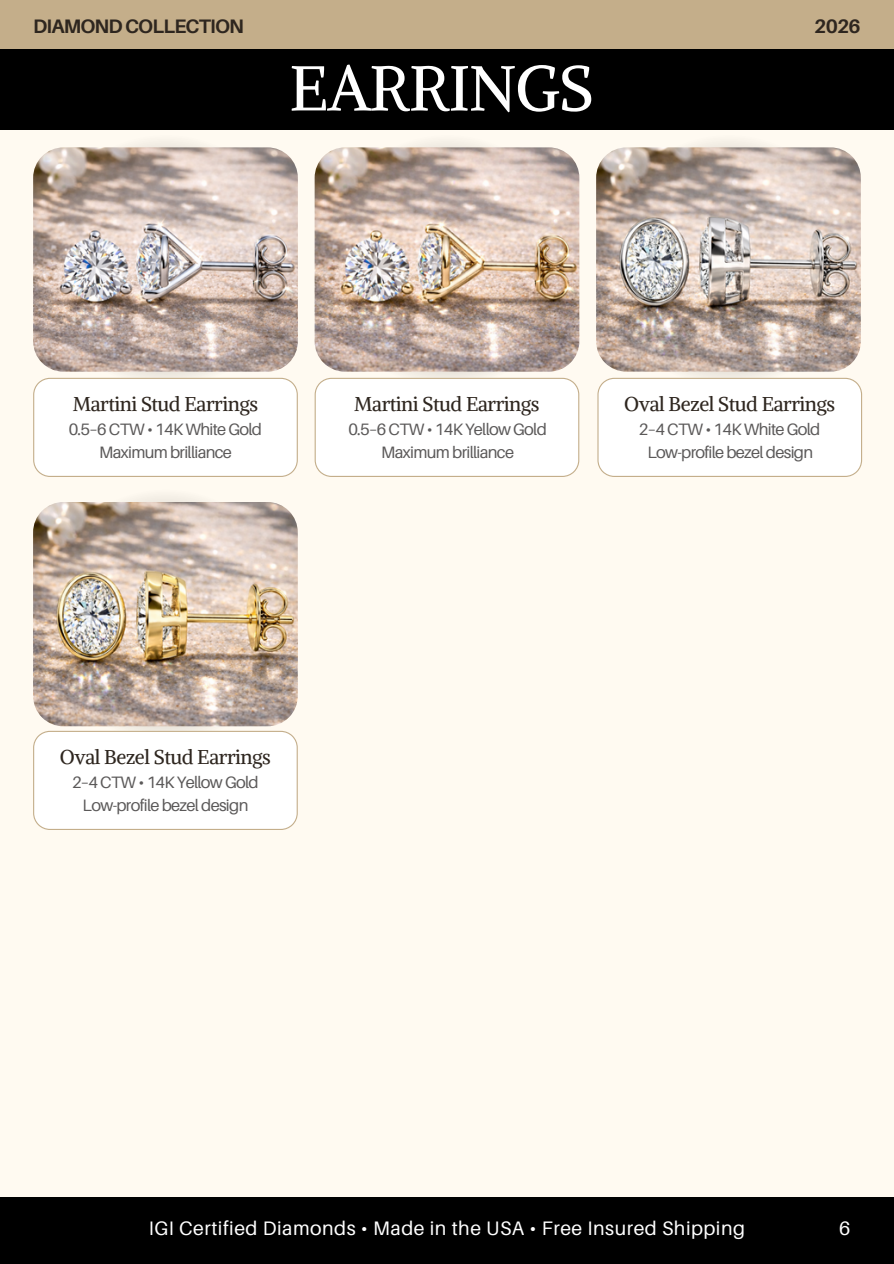
<style>
.page{position:relative;width:894px;height:1264px;background:#fff}
.page>*{position:absolute;margin:0;border:0;box-sizing:border-box;transform-origin:0 0}
.t1{font:63px "Alike";letter-spacing:-.02em;color:#fff}
.t2{font:19.95px "Alike";letter-spacing:-.02em;color:#2e261f}
.t3{font:19.5px "Aileron";letter-spacing:.025em;color:#fff}
.t4{font:700 19.5px "Aileron";letter-spacing:-.04em;color:#2e261f}
.t5{font:16.5px/23.7px "Aileron";letter-spacing:-.04em;color:#5b5959;text-align:center}
</style>
<div class="page">
<div style="left:0;top:0;width:893px;height:1263px;background:#fffaf1"></div>
<div style="left:0;top:48px;width:893px;height:82px;background:#000"></div>
<div style="left:0;top:1196px;width:893px;height:67px;background:#000"></div>
<div style="left:0;top:0;width:893px;height:48px;background:#c4ae8a"></div>
<svg style="left:27px;top:122px;width:277px;height:277px"></svg>
<svg style="left:308px;top:122px;width:277px;height:277px"></svg>
<svg style="left:590px;top:122px;width:276px;height:277px"></svg>
<img style="left:33px;top:147px;width:265px;height:225px">
<div style="left:33px;top:378px;width:265px;height:99px;background:#fff"></div>
<img style="left:314px;top:147px;width:265px;height:225px">
<img style="left:596px;top:147px;width:264px;height:225px">
<div style="left:314px;top:378px;width:265px;height:99px;background:#fff"></div>
<div style="left:597px;top:378px;width:264px;height:99px;background:#fff"></div>
<svg style="left:27px;top:477px;width:277px;height:276px"></svg>
<img style="left:33px;top:502px;width:265px;height:224px">
<div style="left:33px;top:730px;width:265px;height:99px;background:#fff"></div>
<p class="t4" style="left:33px;top:14px;width:212px">DIAMONDCOLLECTION</p>
<p class="t4" style="left:814px;top:14px;width:48px">2026</p>
<h1 class="t1" style="left:289px;top:48px;width:305px">EARRINGS</h1>
<p class="t2" style="left:73px;top:391px;width:187px">Martini Stud Earrings</p>
<p class="t5" style="left:69px;top:416px;width:195px">0.5–6 CTW • 14K White Gold</p>
<p class="t5" style="left:99px;top:440px;width:134px">Maximum brilliance</p>
<p class="t2" style="left:354px;top:391px;width:187px">Martini Stud Earrings</p>
<p class="t2" style="left:624px;top:391px;width:212px">Oval Bezel Stud Earrings</p>
<p class="t5" style="left:638px;top:416px;width:183px">2–4 CTW • 14K White Gold</p>
<p class="t5" style="left:348px;top:416px;width:200px">0.5–6 CTW • 14K Yellow Gold<br>Maximum brilliance</p>
<p class="t5" style="left:647px;top:440px;width:167px">Low-profile bezel design</p>
<p class="t2" style="left:60px;top:744px;width:212px">Oval Bezel Stud Earrings</p>
<p class="t5" style="left:72px;top:769px;width:188px">2–4 CTW • 14K Yellow Gold<br>Low-profile bezel design</p>
<p class="t3" style="left:149px;top:1215px;width:597px">IGI Certified Diamonds • Made in the USA • Free Insured Shipping</p>
<p class="t3" style="left:839px;top:1215px;width:13px">6</p>
</div>
